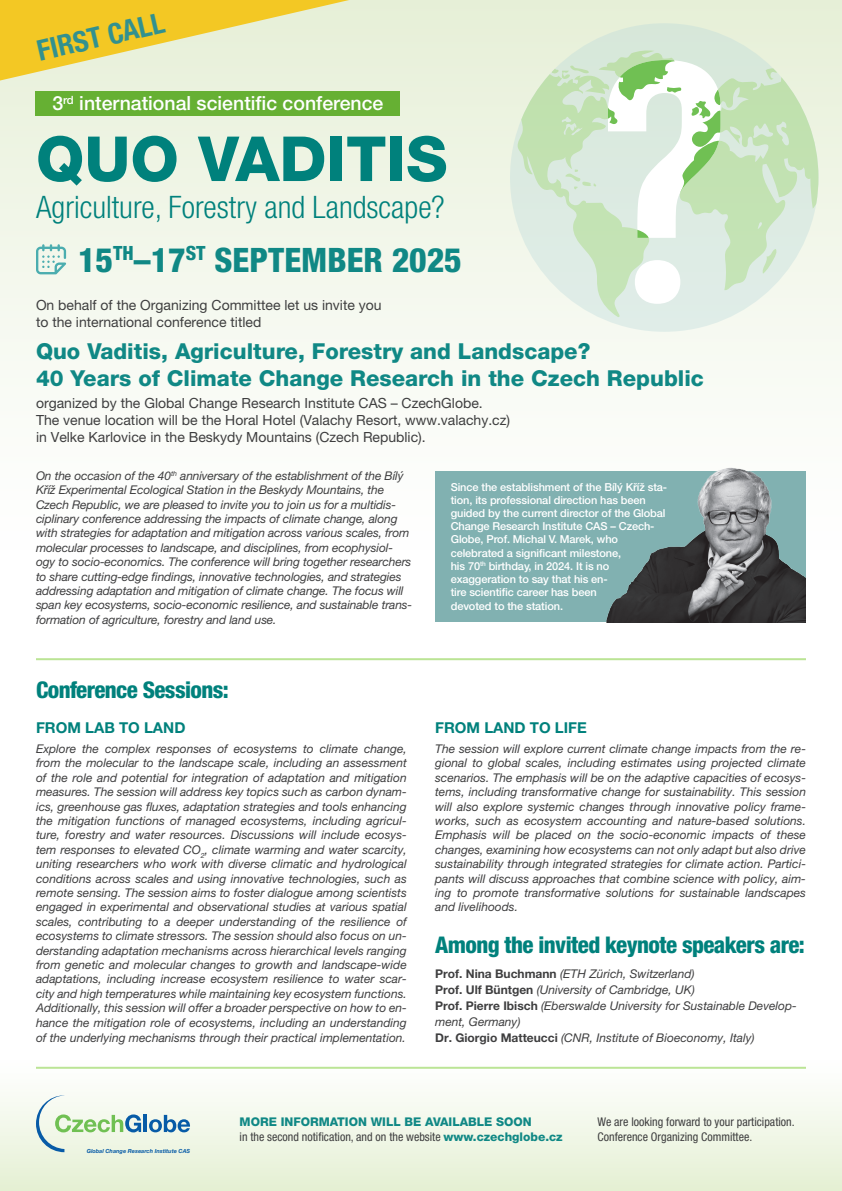
<style>
.page{position:relative;width:842px;height:1191px;background:#fff}
.page>*{position:absolute;margin:0;border:0;box-sizing:border-box;transform-origin:0 0}
.t1{font:800 62.2px "Helvetica Neue LT Pro";color:#00817c}
.t2{font:800 condensed 33.7px "Helvetica Neue LT Pro";color:#108885}
.t3{font:300 condensed 31px "Helvetica Neue LT Pro";color:#00817c}
.t4{font:700 condensed 28.7px "Helvetica Neue LT Pro";color:#32918f}
.t5{font:800 condensed 23px "Helvetica Neue LT Pro";letter-spacing:-.025em;color:#00817c}
.t6{font:800 22px/26.4px "Helvetica Neue LT Pro";color:#108885}
.t7{font:500 19.5px "Helvetica Neue LT Pro";color:#fff}
.t8{font:700 15px "Helvetica Neue LT Pro";color:#00817c}
.t9{font:14px/16.8px "Helvetica Neue LT Pro";color:#3e3e3f}
.t10{font:italic 12px/14.4px "Helvetica Neue LT Pro";letter-spacing:-.01em;color:#3e3e3f}
.t11{font:800 12px/14.7px "Helvetica Neue LT Pro";color:#108885}
.t12{font:condensed 12px/14.7px "Helvetica Neue LT Pro";color:#3e3e3f}
.t13{font:500 11px/13.2px "Helvetica Neue LT Pro";letter-spacing:-.01em;color:#fff}
.t14{font:italic 700 5.6px "Helvetica Neue LT Pro";color:#075ba7}
.s1{font-weight:700;font-style:normal}
.s2{font-weight:400;font-stretch:condensed;color:#3e3e3f}
</style>
<div class="page">
<div style="left:0;top:1057px;width:842px;height:134px;background:linear-gradient(to bottom,#fff,#e5f0d4)"></div>
<div style="left:0;top:0;width:842px;height:554px;background:linear-gradient(to bottom,#e7f0d8,#fff)"></div>
<svg style="left:0;top:0;width:349px;height:81px;background:#eddc80"></svg>
<hr style="left:36px;top:1066px;width:770px;height:2px;background:#bbe495">
<svg style="left:36px;top:1095px;width:105px;height:57px"></svg>
<hr style="left:144px;top:1114px;width:3px;height:18px;background:#075ba7">
<svg style="left:149px;top:1114px;width:41px;height:18px"></svg>
<div style="left:35px;top:91px;width:365px;height:25px;background:#66b033"></div>
<hr style="left:36px;top:658px;width:770px;height:2px;background:#bbe495">
<svg style="left:510px;top:23px;width:308px;height:309px;background:#dae9de"></svg>
<svg style="left:36px;top:244px;width:30px;height:30px"></svg>
<svg style="left:516px;top:50px;width:302px;height:267px;background:#d7ead2"></svg>
<div style="left:435px;top:471px;width:371px;height:151px;background:#81b1b1"></div>
<img style="left:585px;top:455px;width:221px;height:167px">
<h3 class="t4" style="left:34px;top:34px;width:131px;rotate:-13deg">FIRST CALL</h3>
<h3 class="t7" style="left:52px;top:92px;width:333px">3<sup>rd</sup> international scientific conference</h3>
<h1 class="t1" style="left:36px;top:122px;width:413px">QUO VADITIS</h1>
<h3 class="t3" style="left:36px;top:189px;width:410px">Agriculture, Forestry and Landscape?</h3>
<h2 class="t2" style="left:78px;top:239px;width:385px">15<sup>TH</sup>–17<sup>ST</sup> SEPTEMBER 2025</h2>
<p class="t9" style="left:36px;top:297px;width:347px">On behalf of the Organizing Committee let us invite you to the international conference titled</p>
<h3 class="t6" style="left:36px;top:338px;width:669px">Quo Vaditis, Agriculture, Forestry and Landscape?<br>40 Years of Climate Change Research in the Czech Republic</h3>
<p class="t9" style="left:36px;top:394px;width:476px">organized by the Global Change Research Institute CAS – CzechGlobe.<br>The venue location will be the Horal Hotel (Valachy Resort, www.valachy.cz) in Velke Karlovice in the Beskydy Mountains (Czech Republic).</p>
<p class="t13" style="left:451px;top:480px;width:218px">Since the establishment of the Bílý Kříž sta&shy;tion, its professional direction has been guided by the current director of the Global Change Research Institute CAS – Czech-Globe, Prof. Michal V. Marek, who celebrated a significant milestone,<br>his 70<sup>th</sup> birthday, in 2024. It is no exaggeration to say that his en-<br>tire scientific career has been<br>devoted to the station.</p>
<p class="t10" style="left:36px;top:468px;width:378px">On the occasion of the 40<sup>th</sup> anniversary of the establishment of the Bílý Kříž Experimental Ecological Station in the Beskydy Mountains, the Czech Republic, we are pleased to invite you to join us for a multidis&shy;ciplinary conference addressing the impacts of climate change, along with strategies for adaptation and mitigation across various scales, from molecular processes to landscape, and disciplines, from ecophysiol&shy;ogy to socio-economics. The conference will bring together researchers to share cutting-edge findings, innovative technologies, and strategies addressing adaptation and mitigation of climate change. The focus will span key ecosystems, socio-economic resilience, and sustainable trans&shy;formation of agriculture, forestry and land use.</p>
<h3 class="t5" style="left:36px;top:676px;width:194px">Conference Sessions:</h3>
<p class="t8" style="left:36px;top:718px;width:151px">FROM LAB TO LAND</p>
<p class="t10" style="left:36px;top:741px;width:372px;text-align:justify">Explore the complex responses of ecosystems to climate change, from the molecular to the landscape scale, including an assessment of the role and potential for integration of adaptation and mitigation measures. The session will address key topics such as carbon dynam&shy;ics, greenhouse gas fluxes, adaptation strategies and tools enhancing the mitigation functions of managed ecosystems, including agricul&shy;ture, forestry and water resources. Discussions will include ecosys&shy;tem responses to elevated CO<sub>2</sub>, climate warming and water scarcity, uniting researchers who work with diverse climatic and hydrological conditions across scales and using innovative technologies, such as remote sensing. The session aims to foster dialogue among scientists engaged in experimental and observational studies at various spatial scales, contributing to a deeper understanding of the resilience of ecosystems to climate stressors. The session should also focus on un&shy;derstanding adaptation mechanisms across hierarchical levels ranging from genetic and molecular changes to growth and landscape-wide adaptations, including increase ecosystem resilience to water scar&shy;city and high temperatures while maintaining key ecosystem functions.<br>Additionally, this session will offer a broader perspective on how to en&shy;hance the mitigation role of ecosystems, including an understanding</p>
<p class="t10" style="left:36px;top:1030px;width:371px">of the underlying mechanisms through their practical implementation.</p>
<p class="t8" style="left:435px;top:718px;width:153px">FROM LAND TO LIFE</p>
<p class="t10" style="left:435px;top:741px;width:372px;text-align:justify">The session will explore current climate change impacts from the re&shy;gional to global scales, including estimates using projected climate scenarios. The emphasis will be on the adaptive capacities of ecosys&shy;tems, including transformative change for sustainability. This session will also explore systemic changes through innovative policy frame&shy;works, such as ecosystem accounting and nature-based solutions.<br>Emphasis will be placed on the socio-economic impacts of these changes, examining how ecosystems can not only adapt but also drive sustainability through integrated strategies for climate action. Partici&shy;pants will discuss approaches that combine science with policy, aim&shy;ing to promote transformative solutions for sustainable landscapes and livelihoods.</p>
<h3 class="t5" style="left:435px;top:931px;width:371px">Among the invited keynote speakers are:</h3>
<p class="t10" style="left:435px;top:965px;width:363px;line-height:16px"><span class="s1">Prof. Nina Buchmann</span> (ETH Zürich, Switzerland)<br><span class="s1">Prof. Ulf Büntgen</span> (University of Cambridge, UK)<br><span class="s1">Prof. Pierre Ibisch</span> (Eberswalde University for Sustainable Develop&shy;ment, Germany)<br><span class="s1">Dr. Giorgio Matteucci</span> (CNR, Institute of Bioeconomy, Italy)</p>
<p class="t14" style="left:87px;top:1147px;width:105px">Global Change Research Institute CAS</p>
<p class="t11" style="left:240px;top:1114px;width:325px">MORE INFORMATION WILL BE AVAILABLE SOON<br><span class="s2">in the second notification, and on the website</span> www.czechglobe.cz</p>
<p class="t12" style="left:598px;top:1114px;width:199px">We are looking forward to your participation.<br>Conference Organizing Committee.</p>
</div>
